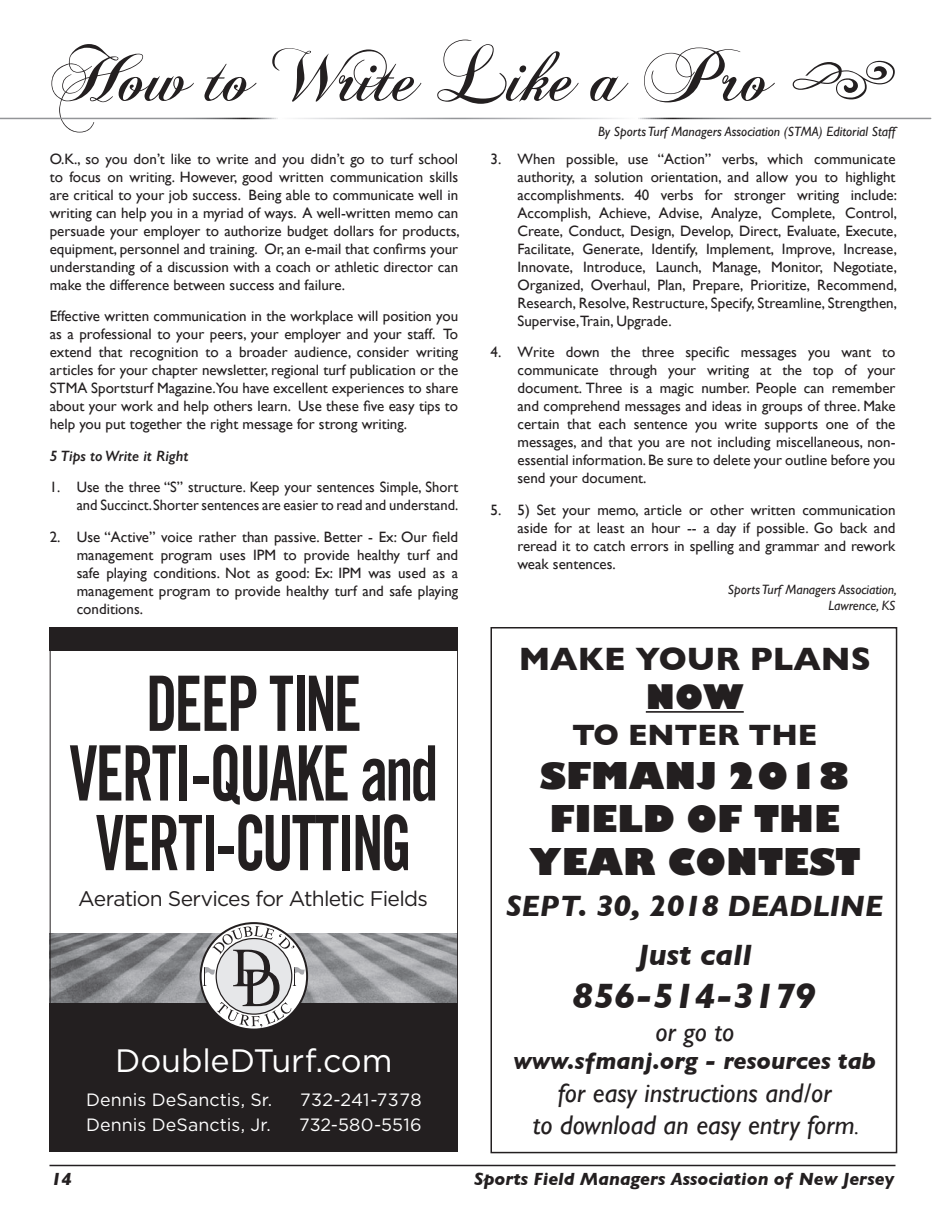
<style>
.page{position:relative;width:945px;height:1215px;background:#fff}
.page>*{position:absolute;margin:0;border:0;box-sizing:border-box;transform-origin:0 0}
.t1{font:90px "Flaemische Kanzleischrift";color:#231f20;scale:1.25 1}
.t2{font:76.5px/69.6px "Trade Gothic Bold Cond Twenty";letter-spacing:-.03em;color:#231f20;text-align:center;scale:.83 1}
.t3{font:76.5px "Flaemische Kanzleischrift";letter-spacing:-.01em;color:#231f20}
.t4{font:800 36px/43.2px "Gill Sans";color:#231f20;text-align:center}
.t5{font:italic 700 36px "Gill Sans";color:#231f20}
.t6{font:700 33px "Gill Sans";color:#231f20}
.t7{font:800 33px "Gill Sans";color:#231f20}
.t8{font:32.4px "Gotham";letter-spacing:-.005em;color:#fff}
.t9{font:italic 700 30px/49.5px "Gill Sans";color:#231f20;text-align:center}
.t10{font:700 30px "Gill Sans";color:#231f20}
.t11{font:italic 27px/32.4px "Gill Sans";color:#231f20;text-align:center}
.t12{font:italic 700 24px "Gill Sans";color:#231f20}
.t13{font:21px "Gotham";letter-spacing:-.04em;color:#231f20}
.t14{font:italic 700 18px "Gill Sans";color:#231f20}
.t15{font:17.85px "Gotham";letter-spacing:.005em;color:#fff}
.t16{font:17.85px "Gotham";letter-spacing:.025em;color:#fff}
.t17{font:15px/18px "Gill Sans";color:#231f20;text-align:justify}
.t18{font:italic 600 15px "Gill Sans";color:#231f20}
.t19{font:italic 13.5px/16.2px "Gill Sans";color:#231f20;text-align:right}
.s1{font-size:21px}
</style>
<div class="page">
<hr style="left:50px;top:1165px;width:846px;height:1px;background:#231f20">
<div style="left:50px;top:1003px;width:408px;height:149px;background:#231f20"></div>
<div style="left:50px;top:627px;width:408px;height:23px;background:#231f20"></div>
<img style="left:52px;top:934px;width:404px;height:69px">
<svg style="left:200px;top:922px;width:108px;height:109px"></svg>
<svg style="left:203px;top:926px;width:102px;height:102px"></svg>
<hr style="left:646px;top:711px;width:98px;height:2px;background:#231f20">
<div style="left:490px;top:627px;width:407px;height:526px;border:2px solid #231f20"></div>
<h2 class="t3" style="left:51px;top:23px;width:723px">How to Write Like a Pro</h2>
<h1 class="t1" style="left:790px;top:9px;width:87px">&gt;</h1>
<p class="t19" style="left:598px;top:123px;width:299px">By Sports Turf Managers Association (STMA) Editorial Staff</p>
<p class="t17" style="left:50px;top:150px;width:412px">O.K., so you don’t like to write and you didn’t go to turf school to focus on writing. However, good written communication skills are critical to your job success. Being able to communicate well in writing can help you in a myriad of ways. A well-written memo can persuade your employer to authorize budget dollars for products, equipment, personnel and training. Or, an e-mail that confirms your understanding of a discussion with a coach or athletic director can make the difference between success and failure.</p>
<p class="t17" style="left:50px;top:307px;width:410px">Effective written communication in the workplace will position you as a professional to your peers, your employer and your staff. To extend that recognition to a broader audience, consider writing articles for your chapter newsletter, regional turf publication or the STMA Sportsturf Magazine.You have excellent experiences to share about your work and help others learn. Use these five easy tips to help you put together the right message for strong writing.</p>
<p class="t18" style="left:50px;top:447px;width:140px">5 Tips to Write it Right</p>
<p class="t17" style="left:50px;top:478px;width:410px;text-align:right">1. Use the three “S” structure. Keep your sentences Simple, Short and Succinct. Shorter sentences are easier to read and understand.</p>
<p class="t17" style="left:77px;top:528px;width:383px;text-indent:-27px">2. Use “Active” voice rather than passive. Better - Ex: Our field management program uses IPM to provide healthy turf and safe playing conditions. Not as good: Ex: IPM was used as a management program to provide healthy turf and safe playing conditions.</p>
<h2 class="t2" style="left:69px;top:668px;width:446px">DEEP TINE<br>VERTI-QUAKE and<br>VERTI-CUTTING</h2>
<h3 class="t13" style="left:78px;top:885px;width:351px">Aeration Services for Athletic Fields</h3>
<h3 class="t8" style="left:115px;top:1040px;width:279px">DoubleDTurf.com</h3>
<p class="t15" style="left:86px;top:1088px;width:188px">Dennis DeSanctis, Sr.</p>
<p class="t16" style="left:300px;top:1088px;width:123px">732-241-7378</p>
<p class="t15" style="left:86px;top:1113px;width:186px">Dennis DeSanctis, Jr.</p>
<p class="t15" style="left:299px;top:1113px;width:124px">732-580-5516</p>
<p class="t17" style="left:518px;top:150px;width:381px;text-indent:-27px">3. When possible, use “Action” verbs, which communicate authority, a solution orientation, and allow you to highlight accomplishments. 40 verbs for stronger writing include:<br>Accomplish, Achieve, Advise, Analyze, Complete, Control, Create, Conduct, Design, Develop, Direct, Evaluate, Execute, Facilitate, Generate, Identify, Implement, Improve, Increase, Innovate, Introduce, Launch, Manage, Monitor, Negotiate, Organized, Overhaul, Plan, Prepare, Prioritize, Recommend, Research, Resolve, Restructure, Specify, Streamline, Strengthen, Supervise,Train, Upgrade.</p>
<p class="t17" style="left:518px;top:343px;width:380px;text-indent:-27px">4. Write down the three specific messages you want to communicate through your writing at the top of your document. Three is a magic number. People can remember and comprehend messages and ideas in groups of three. Make certain that each sentence you write supports one of the messages, and that you are not including miscellaneous, non&shy;essential information. Be sure to delete your outline before you send your document.</p>
<p class="t17" style="left:518px;top:501px;width:380px;text-indent:-27px">5. 5) Set your memo, article or other written communication aside for at least an hour -- a day if possible. Go back and reread it to catch errors in spelling and grammar and rework weak sentences.</p>
<p class="t19" style="left:728px;top:581px;width:170px">Sports Turf Managers Association,<br>Lawrence, KS</p>
<h3 class="t6" style="left:519px;top:632px;width:354px">MAKE YOUR PLANS</h3>
<h3 class="t7" style="left:646px;top:671px;width:99px">NOW</h3>
<h3 class="t10" style="left:572px;top:711px;width:247px">TO ENTER THE</h3>
<h3 class="t4" style="left:529px;top:754px;width:333px">SFMANJ 2018<br>FIELD OF THE<br>YEAR CONTEST</h3>
<h3 class="t9" style="left:506px;top:880px;width:379px">SEPT. 30, 2018 DEADLINE<br>Just call</h3>
<h3 class="t5" style="left:573px;top:975px;width:246px">856-514-3179</h3>
<h3 class="t11" style="left:655px;top:1015px;width:80px">or go to</h3>
<h3 class="t12" style="left:513px;top:1047px;width:364px">www.sfmanj.org - resources tab</h3>
<h3 class="t11" style="left:533px;top:1076px;width:328px">for easy instructions and/or<br>to download an easy entry form<span class="s1">.</span></h3>
<p class="t14" style="left:51px;top:1168px;width:22px">14</p>
<p class="t14" style="left:474px;top:1168px;width:421px">Sports Field Managers Association of New Jersey</p>
</div>
